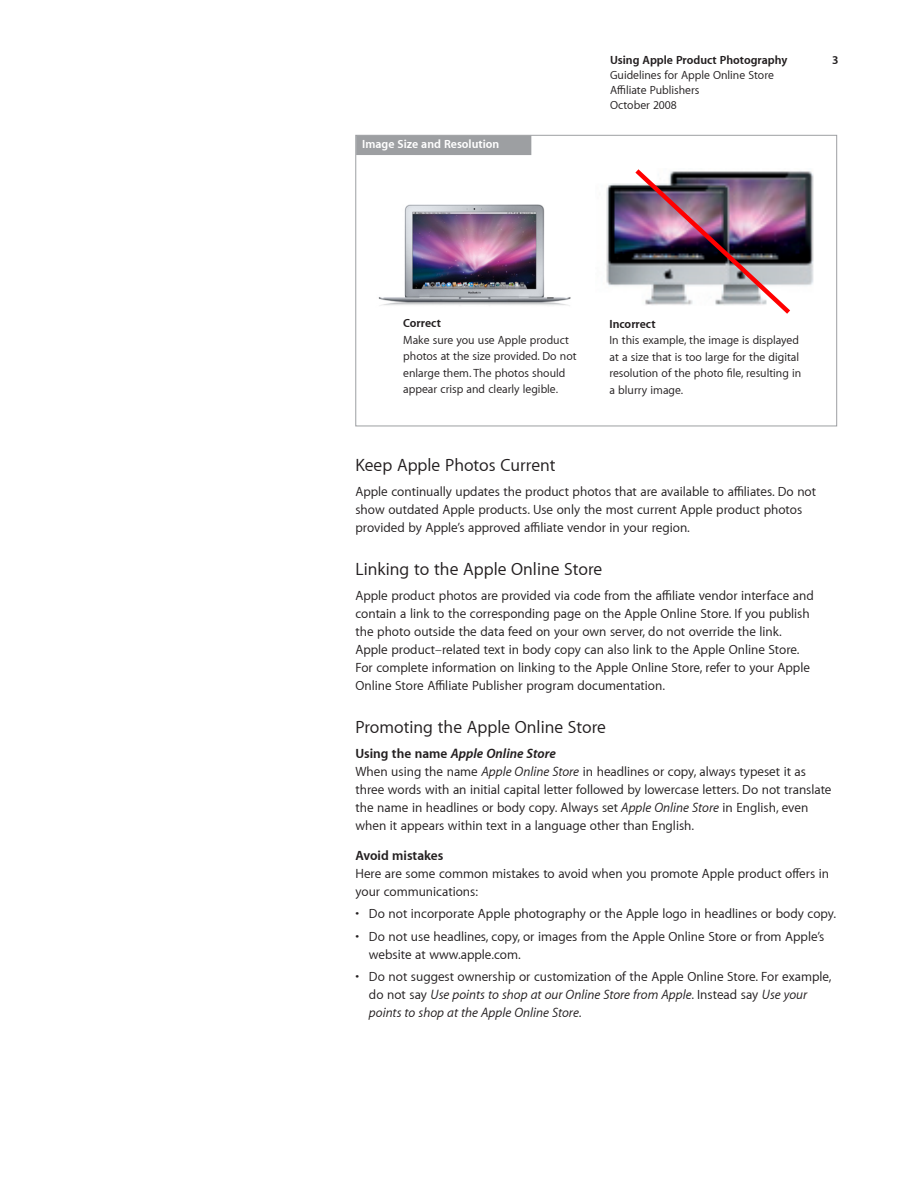
<style>
.page{position:relative;width:918px;height:1188px;background:#fff}
.page>*{position:absolute;margin:0;border:0;box-sizing:border-box;transform-origin:0 0}
.Head{font:18px "Myriad Set Text";color:#231f20}
.Body_1st_Paragraph{font:13.5px/18px "Myriad Set Text";color:#231f20}
.Body_2nd_Paragraph{font:13.5px/18px "Myriad Set Text";color:#231f20}
.Bullets{font:13.5px/18px "Myriad Set Text";color:#231f20}
.Sub_Head{font:italic 700 13.5px "Myriad Set";color:#231f20}
.Sub_Head-2{font:700 13.5px "Myriad Set";color:#231f20}
.Body_copy{font:12px/16.5px "Myriad Set Text";color:#231f20}
.Captions_body{font:12px/16.5px "Myriad Set Text";color:#231f20}
.caption_head{font:12px/15px "Myriad Set Text";color:#231f20}
.caption_head-2{font:700 12px "Myriad Set";color:#231f20}
.exhibit_head{font:700 12px "Myriad Set";color:#fff}
.caption_body{font:12px "Myriad Set Text";color:#231f20}
.Captions_head{font:700 12px "Myriad Set";color:#231f20}
.s1{font-family:"Myriad Set";font-weight:700}
.s2{font-style:normal}
.s3{font-style:italic}
</style>
<div class="page">
<img style="left:378px;top:204px;width:193px;height:102px">
<div style="left:356px;top:135px;width:175px;height:20px;background:#9d9fa2"></div>
<img style="left:606px;top:171px;width:208px;height:115px">
<img style="left:631px;top:169px;width:164px;height:145px">
<p class="exhibit_head" style="left:362px;top:137px;width:139px">Image Size and Resolution</p>
<p class="caption_head-2" style="left:610px;top:53px;width:179px">Using Apple Product Photography</p>
<p class="caption_head-2" style="left:832px;top:52px;width:8px">3</p>
<p class="caption_head" style="left:610px;top:68px;width:165px">Guidelines for Apple Online Store<br>Affi liate Publishers</p>
<p class="caption_body" style="left:610px;top:98px;width:68px">October 2008</p>
<p class="Body_copy" style="left:403px;top:315px;width:175px"><span class="s1">Correct<br></span>Make sure you use Apple product photos at the size provided. Do not enlarge them. The photos should appear crisp and clearly legible.</p>
<p class="Captions_head" style="left:609px;top:316px;width:48px">Incorrect</p>
<p class="Captions_body" style="left:609px;top:332px;width:193px">In this example, the image is displayed at a size that is too large for the digital resolution of the photo fi le, resulting in a blurry image.</p>
<p class="Head" style="left:355px;top:454px;width:202px">Keep Apple Photos Current</p>
<p class="Body_1st_Paragraph" style="left:355px;top:482px;width:462px">Apple continually updates the product photos that are available to a∑liates. Do not show outdated Apple products. Use only the most current Apple product photos provided by Apple’s approved a∑liate vendor in your region.</p>
<p class="Head" style="left:355px;top:558px;width:248px">Linking to the Apple Online Store</p>
<p class="Body_1st_Paragraph" style="left:355px;top:586px;width:460px">Apple product photos are provided via code from the a∑liate vendor interface and contain a link to the corresponding page on the Apple Online Store. If you publish the photo outside the data feed on your own server, do not override the link.<br>Apple product–related text in body copy can also link to the Apple Online Store.<br>For complete information on linking to the Apple Online Store, refer to your Apple Online Store A∑liate Publisher program documentation.</p>
<p class="Head" style="left:355px;top:716px;width:252px">Promoting the Apple Online Store</p>
<p class="Sub_Head" style="left:355px;top:745px;width:202px"><span class="s2">Using the name</span> Apple Online Store</p>
<p class="Body_1st_Paragraph" style="left:355px;top:762px;width:478px">When using the name <span class="s3">Apple Online Store</span> in headlines or copy, always typeset it as three words with an initial capital letter followed by lowercase letters. Do not translate the name in headlines or body copy. Always set <span class="s3">Apple Online Store</span> in English, even when it appears within text in a language other than English.</p>
<p class="Sub_Head-2" style="left:355px;top:847px;width:89px">Avoid mistakes</p>
<p class="Body_1st_Paragraph" style="left:355px;top:864px;width:475px">Here are some common mistakes to avoid when you promote Apple product o∂ers in your communications:</p>
<p class="Bullets" style="left:355px;top:905px;width:482px">• Do not incorporate Apple photography or the Apple logo in headlines or body copy.</p>
<p class="Bullets" style="left:369px;top:927px;width:457px;text-indent:-14px">• Do not use headlines, copy, or images from the Apple Online Store or from Apple’s website at www.apple.com.</p>
<p class="Body_2nd_Paragraph" style="left:369px;top:968px;width:464px;text-indent:-14px">• Do not suggest ownership or customization of the Apple Online Store. For example, do not say <span class="s3">Use points to shop at our Online Store from Apple</span>. Instead say <span class="s3">Use your points to shop at the Apple Online Store</span>.</p>
</div>
